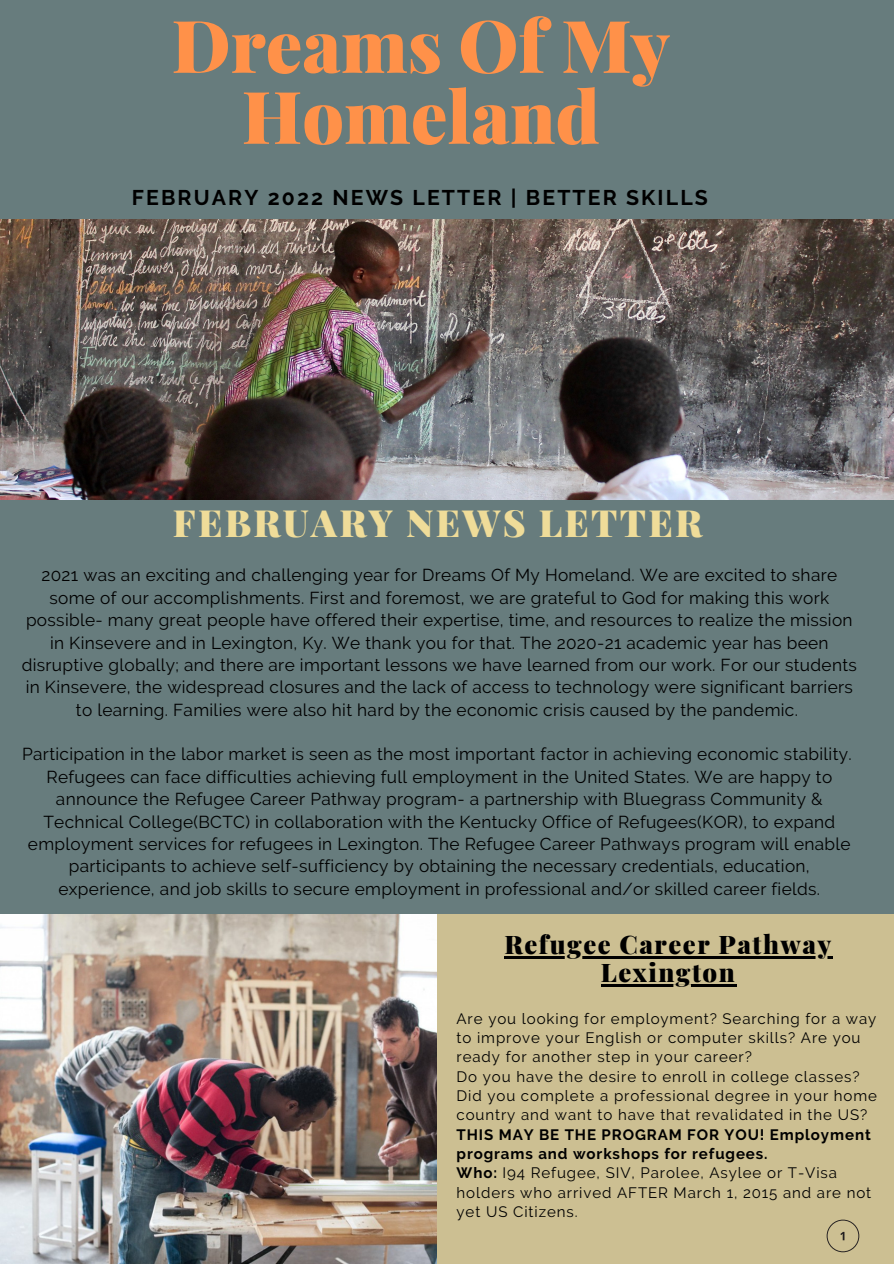
<style>
.page{position:relative;width:894px;height:1264px;background:#fff}
.page>*{position:absolute;margin:0;border:0;box-sizing:border-box;transform-origin:0 0}
.t1{font:900 72.75px/70.9px "Playfair Display";color:#ff9149;text-align:center}
.t2{font:900 37.65px "Playfair Display";letter-spacing:.06em;color:#efdc99}
.t3{font:900 25.65px/28.2px "Playfair Display";letter-spacing:.06em;color:#000;text-align:center}
.t4{font:700 21.15px "Raleway";letter-spacing:.1em;color:#000}
.t5{font:17.25px/22.4px "Raleway";letter-spacing:.02em;color:#000;text-align:center}
.t6{font:15px/19.4px "Raleway";letter-spacing:.06em;color:#000}
.t7{font:700 15px/19.4px "Raleway";letter-spacing:.06em;color:#000}
.s1{font-weight:700}
</style>
<div class="page">
<div style="left:0;top:0;width:893px;height:1263px;background:#677c7d"></div>
<div style="left:434px;top:914px;width:459px;height:349px;background:#ccbf92"></div>
<img style="left:0;top:219px;width:893px;height:280px">
<img style="left:0;top:914px;width:436px;height:349px">
<svg style="left:826px;top:1219px;width:33px;height:33px"></svg>
<hr style="left:504px;top:956px;width:328px;height:2px;background:#000">
<hr style="left:600px;top:984px;width:136px;height:2px;background:#000">
<p class="t1" style="left:171px;top:7px;width:500px">Dreams Of My<br>Homeland</p>
<p class="t4" style="left:132px;top:185px;width:577px">FEBRUARY 2022 NEWS LETTER | BETTER SKILLS</p>
<p class="t2" style="left:173px;top:496px;width:530px">FEBRUARY NEWS LETTER</p>
<p class="t5" style="left:22px;top:564px;width:836px">2021 was an exciting and challenging year for Dreams Of My Homeland. We are excited to share some of our accomplishments. First and foremost, we are grateful to God for making this work possible- many great people have offered their expertise, time, and resources to realize the mission in Kinsevere and in Lexington, Ky. We thank you for that. The 2020-21 academic year has been disruptive globally; and there are important lessons we have learned from our work. For our students in Kinsevere, the widespread closures and the lack of access to technology were significant barriers to learning. Families were also hit hard by the economic crisis caused by the pandemic.</p>
<p class="t5" style="left:22px;top:743px;width:830px">Participation in the labor market is seen as the most important factor in achieving economic stability.</p>
<p class="t5" style="left:28px;top:765px;width:824px">Refugees can face difficulties achieving full employment in the United States. We are happy to announce the Refugee Career Pathway program- a partnership with Bluegrass Community &amp; Technical College(BCTC) in collaboration with the Kentucky Office of Refugees(KOR), to expand employment services for refugees in Lexington. The Refugee Career Pathways program will enable participants to achieve self-sufficiency by obtaining the necessary credentials, education, experience, and job skills to secure employment in professional and/or skilled career fields.</p>
<p class="t3" style="left:504px;top:929px;width:328px">Refugee Career Pathway<br>Lexington</p>
<p class="t6" style="left:456px;top:1008px;width:421px">Are you looking for employment? Searching for a way to improve your English or computer skills? Are you ready for another step in your career?</p>
<p class="t6" style="left:456px;top:1066px;width:422px">Do you have the desire to enroll in college classes?<br>Did you complete a professional degree in your home country and want to have that revalidated in the US?</p>
<p class="t7" style="left:456px;top:1124px;width:415px">THIS MAY BE THE PROGRAM FOR YOU! Employment programs and workshops for refugees.</p>
<p class="t6" style="left:456px;top:1163px;width:416px"><span class="s1">Who:</span> I94 Refugee, SIV, Parolee, Asylee or T-Visa holders who arrived AFTER March 1, 2015 and are not yet US Citizens.</p>
</div>
